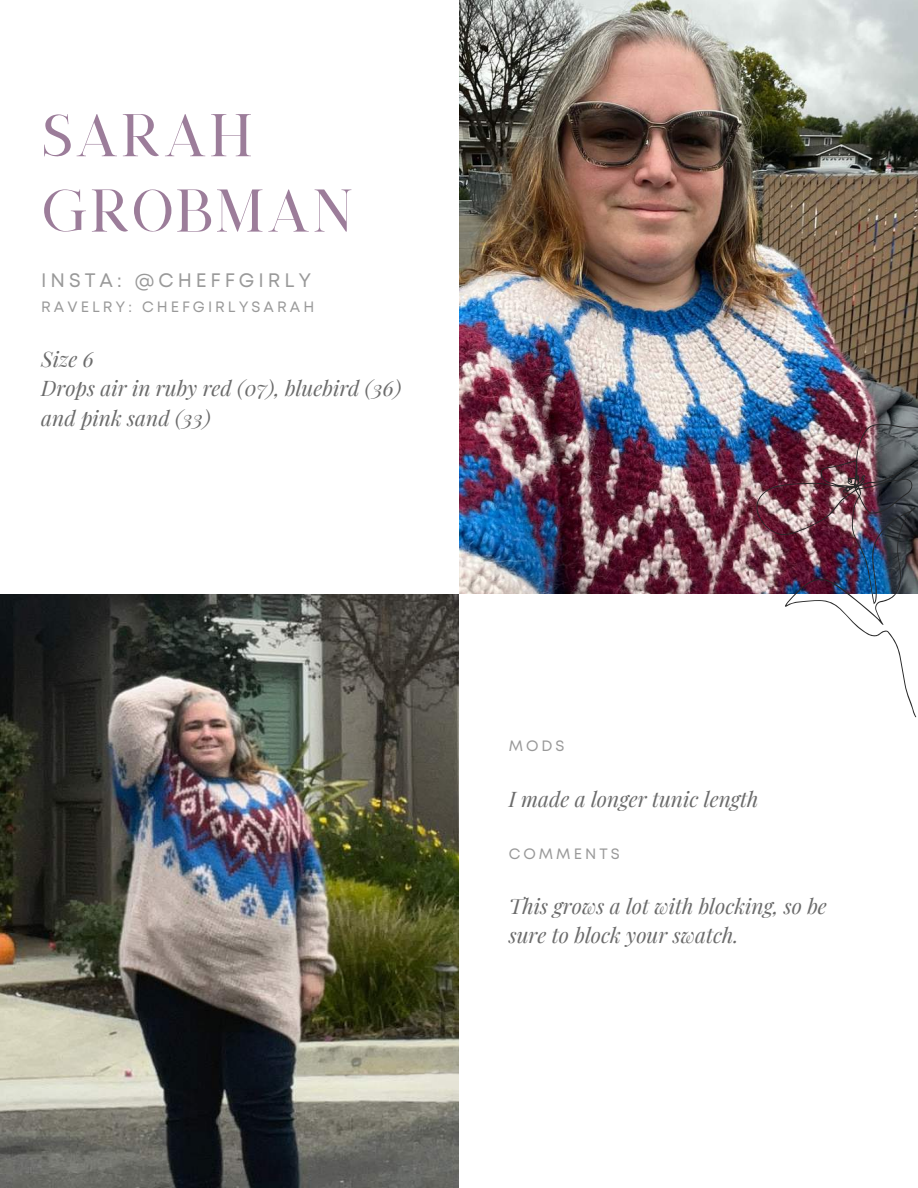
<style>
.page{position:relative;width:918px;height:1188px;background:#fff}
.page>*{position:absolute;margin:0;border:0;box-sizing:border-box;transform-origin:0 0}
.t1{font:58.5px/75.3px "South Korea";color:#9c7d9a}
.t2{font:italic 21px/29.2px "Playfair Display";color:#6b6b6b}
.t3{font:19.5px "Mont";letter-spacing:.205em;color:#999}
.t4{font:15px "Mont";letter-spacing:.205em;color:#999}
</style>
<div class="page">
<img style="left:459px;top:0;width:459px;height:594px">
<img style="left:0;top:594px;width:459px;height:594px">
<img style="left:744px;top:409px;width:174px;height:309px">
<h1 class="t1" style="left:41px;top:101px;width:315px">SARAH<br>GROBMAN</h1>
<p class="t3" style="left:41px;top:273px;width:272px">INSTA: @CHEFFGIRLY</p>
<p class="t4" style="left:41px;top:301px;width:275px">RAVELRY: CHEFGIRLYSARAH</p>
<p class="t2" style="left:41px;top:344px;width:362px">Size 6<br>Drops air in ruby red (07), bluebird (36) and pink sand (33)</p>
<p class="t4" style="left:509px;top:741px;width:57px">MODS</p>
<p class="t2" style="left:509px;top:784px;width:251px">I made a longer tunic length</p>
<p class="t4" style="left:509px;top:848px;width:112px">COMMENTS</p>
<p class="t2" style="left:509px;top:891px;width:320px">This grows a lot with blocking, so be sure to block your swatch.</p>
</div>
